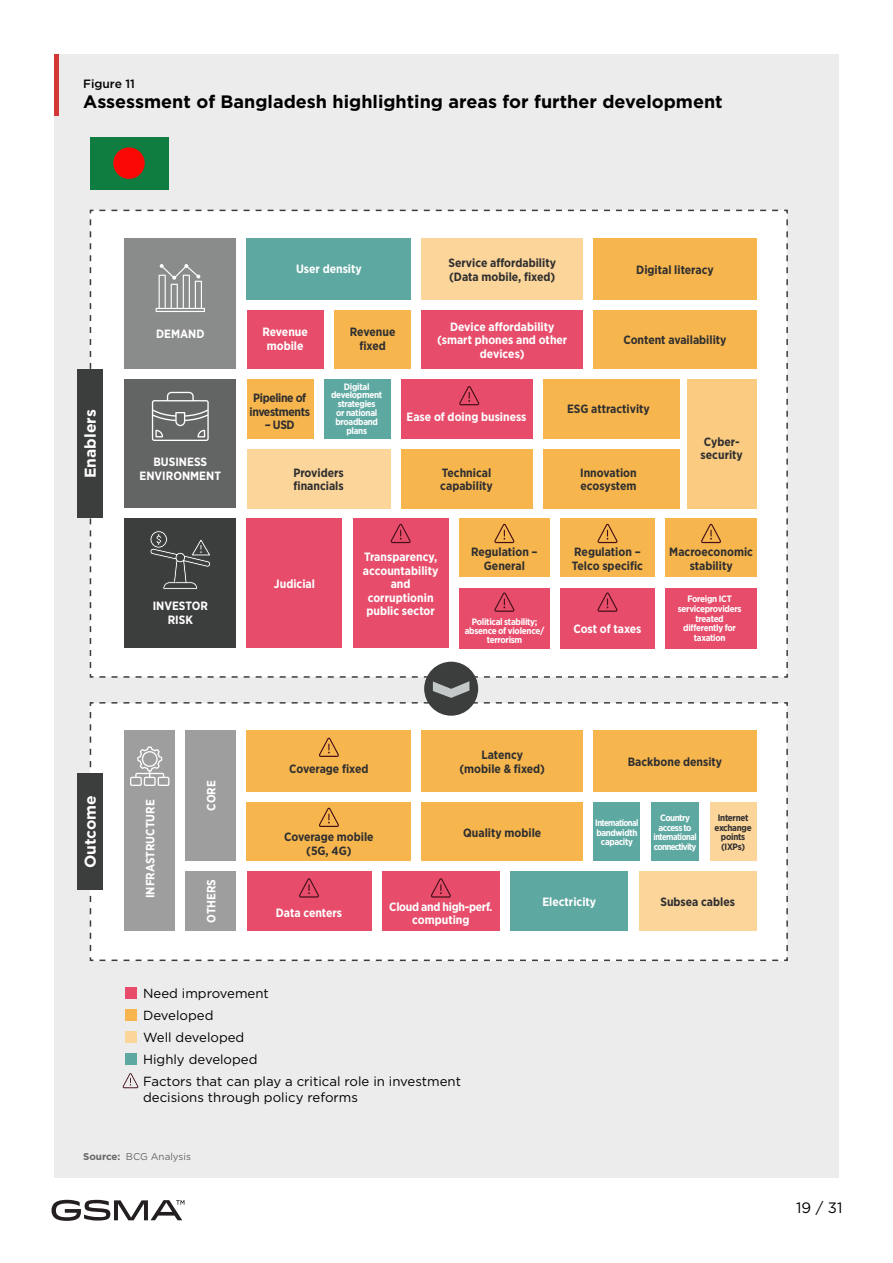
<style>
.page{position:relative;width:893px;height:1263px;background:#fff}
.page>*{position:absolute;margin:0;border:0;box-sizing:border-box;transform-origin:0 0}
.t1{font:700 18px "Gotham";color:#000}
.Quote_caption{font:700 15.6px "Gotham";color:#fff}
.t2{font:15px "Gotham";color:#000}
.Graph_legend{font:13.2px/16.5px "Gotham";color:#000}
.Quote_caption-2{font:700 12px/13.5px "Gotham Narrow";color:#302f30}
.Quote_caption-3{font:700 12px/13.5px "Gotham Narrow";color:#fff;text-align:center}
.Quote_caption-4{font:700 12px/13.5px "Gotham Narrow";letter-spacing:-.025em;color:#fff;text-align:center}
.Quote_caption-5{font:700 12px/13.5px "Gotham Narrow";letter-spacing:-.03em;color:#302f30;text-align:center}
.t3{font:500 12px "Gotham";color:#000}
.t4{font:9.9px "Gotham";color:#666}
.Quote_caption-6{font:700 9.3px/8.9px "Gotham Narrow";letter-spacing:-.03em;color:#fff;text-align:center}
.Quote_caption-7{font:700 9.3px/9.6px "Gotham Narrow";letter-spacing:-.055em;color:#fff;text-align:center}
.Quote_caption-8{font:700 9.3px/9.6px "Gotham Narrow";letter-spacing:-.03em;color:#fff;text-align:center;scale:.94 1}
.Quote_caption-9{font:700 9.3px/9.6px "Gotham Narrow";letter-spacing:-.03em;color:#302f30;text-align:center}
.s1{font-weight:700}
</style>
<div class="page">
<div style="left:54px;top:54px;width:785px;height:1124px;background:#ececec"></div>
<div style="left:89px;top:702px;width:699px;height:260px;background:#fff"></div>
<div style="left:77px;top:369px;width:25px;height:149px;background:#3c3d3d"></div>
<div style="left:54px;top:54px;width:5px;height:62px;background:#d23637"></div>
<div style="left:124px;top:731px;width:51px;height:200px;background:#9e9e9e"></div>
<div style="left:186px;top:731px;width:50px;height:130px;background:#9e9e9e"></div>
<div style="left:247px;top:731px;width:164px;height:61px;background:#f7b64d"></div>
<div style="left:247px;top:803px;width:164px;height:58px;background:#f7b64d"></div>
<div style="left:247px;top:871px;width:124px;height:60px;background:#e74d6b"></div>
<div style="left:382px;top:871px;width:118px;height:60px;background:#e74d6b"></div>
<div style="left:510px;top:871px;width:118px;height:60px;background:#5ea8a2"></div>
<div style="left:639px;top:871px;width:118px;height:60px;background:#fbd59a"></div>
<div style="left:422px;top:731px;width:161px;height:61px;background:#f7b64d"></div>
<div style="left:422px;top:803px;width:161px;height:58px;background:#f7b64d"></div>
<div style="left:593px;top:731px;width:164px;height:61px;background:#f7b64d"></div>
<div style="left:186px;top:871px;width:50px;height:60px;background:#9e9e9e"></div>
<div style="left:593px;top:803px;width:47px;height:58px;background:#5ea8a2"></div>
<div style="left:651px;top:803px;width:48px;height:58px;background:#5ea8a2"></div>
<div style="left:710px;top:803px;width:47px;height:58px;background:#fbd59a"></div>
<div style="left:77px;top:773px;width:25px;height:117px;background:#3c3d3d"></div>
<div style="left:125px;top:987px;width:12px;height:12px;background:#e74d6b"></div>
<div style="left:125px;top:1009px;width:12px;height:12px;background:#f7b64d"></div>
<div style="left:125px;top:1031px;width:12px;height:12px;background:#fbd59a"></div>
<div style="left:125px;top:1053px;width:12px;height:12px;background:#5ea8a2"></div>
<svg style="left:319px;top:738px;width:20px;height:19px"></svg>
<svg style="left:319px;top:808px;width:20px;height:19px"></svg>
<svg style="left:299px;top:878px;width:20px;height:19px"></svg>
<svg style="left:123px;top:1073px;width:15px;height:15px"></svg>
<svg style="left:431px;top:878px;width:20px;height:19px"></svg>
<div style="left:424px;top:662px;width:54px;height:54px;background:#3c3d3d;border-radius:50%"></div>
<div style="left:90px;top:137px;width:78px;height:52px;background:#0f7d40"></div>
<div style="left:113px;top:147px;width:32px;height:32px;background:#fa0805;border-radius:50%"></div>
<svg style="left:90px;top:210px;width:698px;height:493px;background:#dab09b"></svg>
<svg style="left:130px;top:746px;width:39px;height:40px"></svg>
<svg style="left:52px;top:1200px;width:132px;height:21px"></svg>
<p class="t3" style="left:83px;top:76px;width:53px">Figure 11</p>
<p class="t1" style="left:83px;top:90px;width:641px">Assessment of Bangladesh highlighting areas for further development</p>
<p class="Quote_caption" style="left:80px;top:478px;width:70px;rotate:-90deg">Enablers</p>
<p class="Quote_caption" style="left:80px;top:868px;width:74px;rotate:-90deg">Outcome</p>
<p class="Quote_caption-3" style="left:156px;top:327px;width:50px">DEMAND</p>
<p class="Quote_caption-3" style="left:140px;top:455px;width:83px">BUSINESS<br>ENVIRONMENT</p>
<p class="Quote_caption-3" style="left:153px;top:599px;width:57px">INVESTOR</p>
<p class="Quote_caption-3" style="left:168px;top:612px;width:27px">RISK</p>
<p class="Quote_caption-3" style="left:296px;top:262px;width:67px">User density</p>
<p class="Quote_caption-2" style="left:448px;top:256px;width:109px">Service affordability (Data mobile, fixed)</p>
<p class="Quote_caption-2" style="left:636px;top:263px;width:79px">Digital literacy</p>
<p class="Quote_caption-3" style="left:262px;top:325px;width:47px">Revenue mobile</p>
<p class="Quote_caption-5" style="left:249px;top:391px;width:62px">Pipeline of investments</p>
<p class="Quote_caption-2" style="left:265px;top:418px;width:31px">– USD</p>
<p class="Quote_caption-2" style="left:350px;top:325px;width:47px;text-align:center">Revenue fixed</p>
<p class="Quote_caption-6" style="left:331px;top:382px;width:53px">Digital development strategies<br>or national broadband plans</p>
<p class="Quote_caption-2" style="left:293px;top:465px;width:52px">Providers financials</p>
<p class="Quote_caption-3" style="left:450px;top:320px;width:106px">Device affordability</p>
<p class="Quote_caption-3" style="left:437px;top:333px;width:132px">(smart phones and other devices)</p>
<p class="Quote_caption-2" style="left:623px;top:333px;width:105px">Content availability</p>
<p class="Quote_caption-3" style="left:407px;top:410px;width:121px">Ease of doing business</p>
<p class="Quote_caption-2" style="left:440px;top:465px;width:54px">Technical capability</p>
<p class="Quote_caption-2" style="left:567px;top:402px;width:84px">ESG attractivity</p>
<p class="Quote_caption-2" style="left:580px;top:465px;width:58px">Innovation ecosystem</p>
<p class="Quote_caption-2" style="left:701px;top:435px;width:44px">Cyber&shy;security</p>
<p class="Quote_caption-3" style="left:274px;top:577px;width:43px">Judicial</p>
<p class="Quote_caption-3" style="left:364px;top:550px;width:75px">Transparency,</p>
<p class="Quote_caption-3" style="left:363px;top:564px;width:77px">accountability and corruptionin public sector</p>
<p class="Quote_caption-2" style="left:471px;top:545px;width:68px;text-align:center">Regulation –<br>General</p>
<p class="Quote_caption-6" style="left:465px;top:617px;width:81px">Political stability; absence of violence/ terrorism</p>
<p class="Quote_caption-2" style="left:572px;top:545px;width:73px">Regulation –<br>Telco specific</p>
<p class="Quote_caption-2" style="left:669px;top:545px;width:85px">Macroeconomic</p>
<p class="Quote_caption-2" style="left:690px;top:558px;width:45px">stability</p>
<p class="Quote_caption-3" style="left:573px;top:622px;width:70px">Cost of taxes</p>
<p class="Quote_caption-6" style="left:678px;top:594px;width:65px;line-height:9.6px">Foreign ICT serviceproviders treated</p>
<p class="Quote_caption-6" style="left:683px;top:623px;width:54px;line-height:9.6px">differently for taxation</p>
<p class="Quote_caption-3" style="left:143px;top:898px;width:100px;rotate:-90deg">INFRASTRUCTURE</p>
<p class="Quote_caption-3" style="left:205px;top:811px;width:32px;rotate:-90deg">CORE</p>
<p class="Quote_caption-3" style="left:205px;top:923px;width:45px;rotate:-90deg">OTHERS</p>
<p class="Quote_caption-2" style="left:289px;top:762px;width:81px">Coverage fixed</p>
<p class="Quote_caption-2" style="left:284px;top:830px;width:91px">Coverage mobile</p>
<p class="Quote_caption-2" style="left:306px;top:843px;width:47px">(5G, 4G)</p>
<p class="Quote_caption-2" style="left:459px;top:748px;width:87px;text-align:center">Latency (mobile &amp; fixed)</p>
<p class="Quote_caption-2" style="left:463px;top:825px;width:80px">Quality mobile</p>
<p class="Quote_caption-2" style="left:628px;top:755px;width:96px">Backbone density</p>
<p class="Quote_caption-8" style="left:595px;top:818px;width:47px">International bandwidth capacity</p>
<p class="Quote_caption-7" style="left:654px;top:813px;width:45px">Country access to international connectivity</p>
<p class="Quote_caption-9" style="left:715px;top:813px;width:39px">Internet exchange</p>
<p class="Quote_caption-9" style="left:721px;top:832px;width:26px;text-align:left">points (IXPs)</p>
<p class="Quote_caption-3" style="left:276px;top:906px;width:68px">Data centers</p>
<p class="Quote_caption-4" style="left:389px;top:899px;width:105px">Cloud and high-perf. computing</p>
<p class="Quote_caption-3" style="left:542px;top:895px;width:55px">Electricity</p>
<p class="Quote_caption-2" style="left:660px;top:895px;width:76px">Subsea cables</p>
<p class="Graph_legend" style="left:143px;top:984px;width:127px">Need improvement</p>
<p class="Graph_legend" style="left:143px;top:1006px;width:72px">Developed</p>
<p class="Graph_legend" style="left:143px;top:1028px;width:103px">Well developed</p>
<p class="Graph_legend" style="left:143px;top:1050px;width:116px">Highly developed</p>
<p class="Graph_legend" style="left:143px;top:1073px;width:319px">Factors that can play a critical role in investment decisions through policy reforms</p>
<p class="t4" style="left:83px;top:1150px;width:109px"><span class="s1">Source:</span> BCG Analysis</p>
<p class="t2" style="left:796px;top:1198px;width:48px">19 / 31</p>
</div>
